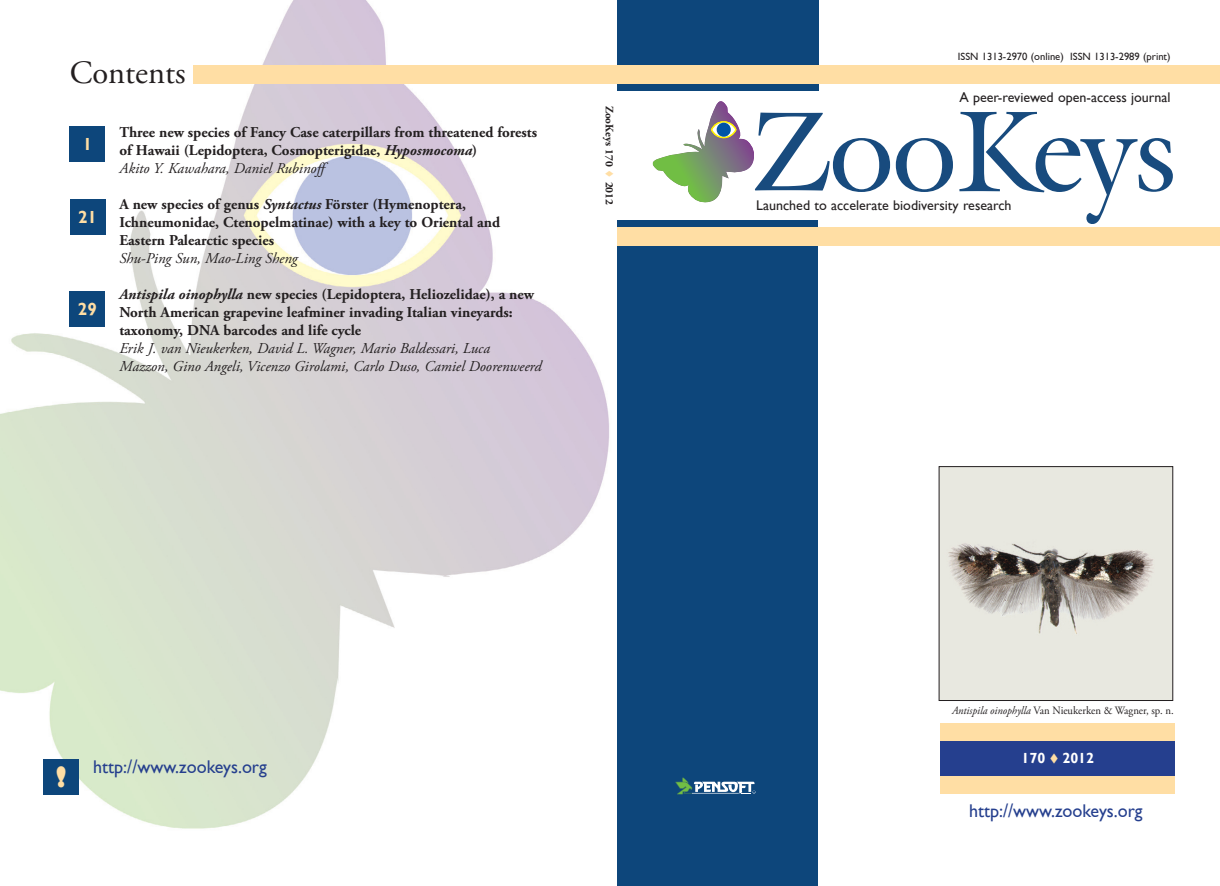
<style>
.page{position:relative;width:1220px;height:886px;background:#fff}
.page>*{position:absolute;margin:0;border:0;box-sizing:border-box;transform-origin:0 0}
.t1{font:32.5px "Adobe Garamond Pro";color:#231f20}
.t2{font:800 27.12px "Gill Sans";color:#ffdea4}
.t3{font:18.38px "Gill Sans";color:#253f8e}
.t4{font:700 17.5px "Gill Sans";color:#ffdea4}
.t5{font:700 15px/18px "Adobe Garamond Pro";color:#231f20}
.t6{font:italic 15px/18px "Adobe Garamond Pro";color:#231f20}
.t7{font:700 14.62px "Gill Sans";color:#fff}
.t8{font:14px "Gill Sans";color:#231f20}
.t9{font:11.25px "Adobe Garamond Pro";color:#231f20;scale:.95 1}
.t10{font:700 11.25px "Adobe Garamond Pro";color:#231f20}
.t11{font:10.62px "Gill Sans";color:#231f20}
.s1{font-style:italic}
.s2{font-weight:400;font-style:italic}
.s3{color:#ffdea4}
</style>
<div class="page">
<img style="left:0;top:0;width:632px;height:829px">
<div style="left:617px;top:221px;width:200px;height:665px;background:#0d467b"></div>
<div style="left:617px;top:0;width:201px;height:91px;background:#0d467b"></div>
<svg style="left:675px;top:777px;width:80px;height:17px"></svg>
<div style="left:617px;top:228px;width:602px;height:18px;background:#ffdea4"></div>
<div style="left:44px;top:759px;width:35px;height:35px;background:#0d467b"></div>
<svg style="left:652px;top:101px;width:300px;height:102px"></svg>
<svg style="left:959px;top:112px;width:213px;height:112px"></svg>
<img style="left:940px;top:468px;width:230px;height:231px">
<div style="left:938px;top:466px;width:234px;height:235px;border:1px solid #231f20"></div>
<div style="left:70px;top:126px;width:35px;height:36px;background:#0d467b"></div>
<div style="left:70px;top:199px;width:35px;height:35px;background:#0d467b"></div>
<div style="left:70px;top:291px;width:35px;height:35px;background:#0d467b"></div>
<div style="left:940px;top:740px;width:234px;height:36px;background:#253f8e"></div>
<div style="left:940px;top:723px;width:234px;height:17px;background:#ffdea4"></div>
<div style="left:940px;top:776px;width:234px;height:18px;background:#ffdea4"></div>
<div style="left:194px;top:65px;width:1025px;height:19px;background:#ffdea4"></div>
<h1 class="t1" style="left:70px;top:53px;width:117px">Contents</h1>
<p class="t4" style="left:83px;top:134px;width:11px">1</p>
<p class="t4" style="left:78px;top:206px;width:20px">21</p>
<p class="t4" style="left:78px;top:298px;width:20px">29</p>
<p class="t5" style="left:119px;top:123px;width:419px">Three new species of Fancy Case caterpillars from threatened forests of Hawaii (Lepidoptera, Cosmopterigidae, <span class="s1">Hyposmocoma</span>)<br><span class="s2">Akito Y. Kawahara, Daniel Rubinoff</span></p>
<p class="t5" style="left:119px;top:195px;width:382px">A new species of genus <span class="s1">Syntactus</span> Förster (Hymenoptera,<br>Ichneumonidae, Ctenopelmatinae) with a key to Oriental and<br>Eastern Palearctic species</p>
<p class="t6" style="left:119px;top:249px;width:180px">Shu-Ping Sun, Mao-Ling Sheng</p>
<p class="t5" style="left:119px;top:285px;width:416px"><span class="s1">Antispila oinophylla</span> new species (Lepidoptera, Heliozelidae), a new<br>North American grapevine leafminer invading Italian vineyards: taxonomy, DNA barcodes and life cycle</p>
<p class="t6" style="left:119px;top:339px;width:423px">Erik J. van Nieukerken, David L. Wagner, Mario Baldessari, Luca<br>Mazzon, Gino Angeli, Vicenzo Girolami, Carlo Duso, Camiel Doorenweerd</p>
<p class="t10" style="left:616px;top:106px;width:101px;rotate:90deg">ZooKeys 170 <span class="s3">▼</span> 2012</p>
<h2 class="t2" style="left:56px;top:760px;width:12px">!</h2>
<p class="t3" style="left:93px;top:756px;width:175px">http://www.zookeys.org</p>
<p class="t11" style="left:957px;top:50px;width:214px">ISSN 1313-2970 (online) ISSN 1313-2989 (print)</p>
<p class="t8" style="left:959px;top:89px;width:213px">A peer-reviewed open-access journal</p>
<p class="t8" style="left:756px;top:197px;width:257px">Launched to accelerate biodiversity research</p>
<p class="t9" style="left:951px;top:703px;width:235px"><span class="s1">Antispila oinophylla</span> Van Nieukerken &amp; Wagner, sp. n.</p>
<p class="t7" style="left:1021px;top:750px;width:74px">170 <span class="s3">▼</span> 2012</p>
<p class="t3" style="left:968px;top:799px;width:175px">http://www.zookeys.org</p>
</div>
